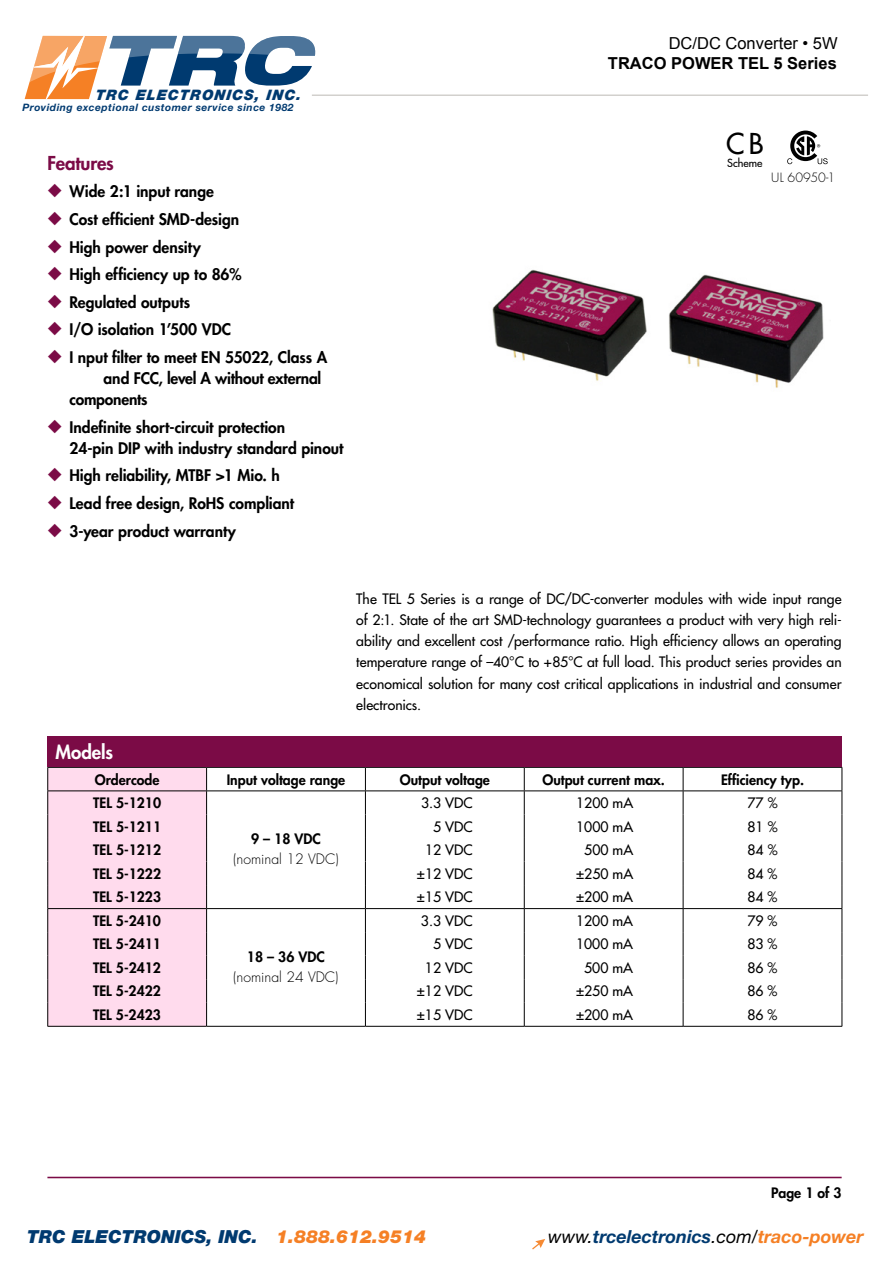
<style>
.page{position:relative;width:891px;height:1269px;background:#fff}
.page>*{position:absolute;margin:0;border:0;box-sizing:border-box;transform-origin:0 0}
.t1{font:28.05px "Futura";color:#000}
.t2{font:800 18.75px "Futura";letter-spacing:-.01em;color:#7b0b46}
.t3{font:800 18.75px "Futura";letter-spacing:-.005em;color:#fff}
.t4{font:italic 700 18px "Helvetica Neue LT Std";color:#003a70}
.t5{font:italic 900 18px "Helvetica Neue LT Std";color:#003a70}
.t6{font:700 16.5px "Arial";color:#000}
.t7{font:16.5px "Arial";color:#000}
.t8{font:800 15.6px/21px "Futura";letter-spacing:-.005em;color:#000}
.t9{font:italic 900 14.4px "Helvetica Neue LT Std";letter-spacing:.07em;color:#003a70}
.t10{font:13.95px/21px "Futura";color:#000;text-align:justify}
.t11{font:800 13.95px "Futura";color:#000}
.t12{font:300 13.95px "Futura";color:#000}
.t13{font:300 12.45px "Futura";letter-spacing:.01em;color:#000}
.t14{font:10.95px "Futura";color:#000}
.t15{font:italic 700 10.2px "Helvetica Neue LT Std";letter-spacing:.05em;color:#003a70}
.s1{color:#7b0b46}
.s2{color:#f58025}
.s3{font-weight:400;color:#000}
</style>
<div class="page">
<hr style="left:312px;top:94px;width:556px;height:2px;background:#d2d0cd">
<svg style="left:24px;top:35px;width:294px;height:65px"></svg>
<svg style="left:532px;top:1239px;width:13px;height:11px"></svg>
<hr style="left:47px;top:1177px;width:795px;height:1px;background:#7b0b46">
<hr style="left:207px;top:767px;width:158px;height:1px;background:#000">
<hr style="left:365px;top:767px;width:159px;height:1px;background:#000">
<hr style="left:524px;top:767px;width:159px;height:1px;background:#000">
<hr style="left:683px;top:767px;width:159px;height:1px;background:#000">
<hr style="left:207px;top:791px;width:158px;height:1px;background:#000">
<hr style="left:365px;top:791px;width:159px;height:1px;background:#000">
<hr style="left:524px;top:791px;width:159px;height:1px;background:#000">
<hr style="left:683px;top:791px;width:159px;height:1px;background:#000">
<hr style="left:207px;top:908px;width:158px;height:1px;background:#000">
<hr style="left:365px;top:908px;width:159px;height:1px;background:#000">
<hr style="left:524px;top:908px;width:159px;height:1px;background:#000">
<hr style="left:683px;top:908px;width:159px;height:1px;background:#000">
<svg style="left:47px;top:767px;width:160px;height:259px;background:#f0cedf"></svg>
<svg style="left:365px;top:768px;width:1px;height:258px"></svg>
<svg style="left:524px;top:768px;width:1px;height:258px"></svg>
<svg style="left:683px;top:768px;width:1px;height:258px"></svg>
<svg style="left:842px;top:768px;width:1px;height:258px"></svg>
<hr style="left:47px;top:1026px;width:160px;height:1px;background:#000">
<hr style="left:207px;top:1026px;width:158px;height:1px;background:#000">
<hr style="left:365px;top:1026px;width:159px;height:1px;background:#000">
<hr style="left:524px;top:1026px;width:159px;height:1px;background:#000">
<hr style="left:683px;top:1026px;width:159px;height:1px;background:#000">
<div style="left:47px;top:736px;width:795px;height:31px;background:#7b0b46"></div>
<img style="left:492px;top:269px;width:332px;height:119px">
<svg style="left:787px;top:131px;width:41px;height:33px"></svg>
<p class="t9" style="left:95px;top:86px;width:209px">TRC ELECTRONICS, INC.</p>
<p class="t15" style="left:22px;top:101px;width:273px">Providing exceptional customer service since 1982</p>
<h2 class="t2" style="left:47px;top:151px;width:68px">Features</h2>
<p class="t8" style="left:47px;top:181px;width:168px"><span class="s1">◆</span> Wide 2:1 input range</p>
<p class="t8" style="left:47px;top:209px;width:193px"><span class="s1">◆</span> Cost efficient SMD-design</p>
<p class="t8" style="left:47px;top:236px;width:155px"><span class="s1">◆</span> High power density</p>
<p class="t8" style="left:47px;top:264px;width:196px"><span class="s1">◆</span> High efficiency up to 86%</p>
<p class="t8" style="left:47px;top:292px;width:144px"><span class="s1">◆</span> Regulated outputs</p>
<p class="t8" style="left:47px;top:319px;width:185px"><span class="s1">◆</span> I/O isolation 1’500 VDC</p>
<p class="t8" style="left:47px;top:347px;width:281px"><span class="s1">◆</span> I nput filter to meet EN 55022, Class A</p>
<p class="t8" style="left:103px;top:368px;width:219px">and FCC, level A without external</p>
<p class="t8" style="left:70px;top:389px;width:80px">components</p>
<p class="t8" style="left:70px;top:416px;width:275px;text-indent:-22px"><span class="s1">◆</span> Indefinite short-circuit protection<br>24-pin DIP with industry standard pinout</p>
<p class="t8" style="left:47px;top:465px;width:234px"><span class="s1">◆</span> High reliability, MTBF &gt;1 Mio. h</p>
<p class="t8" style="left:47px;top:493px;width:248px"><span class="s1">◆</span> Lead free design, RoHS compliant</p>
<p class="t8" style="left:47px;top:520px;width:190px"><span class="s1">◆</span> 3-year product warranty</p>
<p class="t7" style="left:669px;top:33px;width:170px">DC/DC Converter • 5W</p>
<p class="t6" style="left:608px;top:52px;width:230px">TRACO POWER TEL 5 Series</p>
<h1 class="t1" style="left:726px;top:126px;width:39px">CB</h1>
<p class="t14" style="left:727px;top:156px;width:37px">Scheme</p>
<p class="t13" style="left:771px;top:170px;width:65px">UL 60950-1</p>
<h2 class="t3" style="left:56px;top:740px;width:59px">Models</h2>
<p class="t10" style="left:356px;top:589px;width:487px">The TEL 5 Series is a range of DC/DC-converter modules with wide input range of 2:1. State of the art SMD-technology guarantees a product with very high reli&shy;ability and excellent cost /performance ratio. High efficiency allows an operating temperature range of –40°C to +85°C at full load. This product series provides an economical solution for many cost critical applications in industrial and consumer electronics.</p>
<p class="t11" style="left:95px;top:771px;width:66px">Ordercode</p>
<p class="t11" style="left:227px;top:771px;width:120px">Input voltage range</p>
<p class="t11" style="left:400px;top:771px;width:92px">Output voltage</p>
<p class="t11" style="left:542px;top:771px;width:124px">Output current max.</p>
<p class="t11" style="left:721px;top:771px;width:85px">Efficiency typ.</p>
<p class="t11" style="left:93px;top:794px;width:69px">TEL 5-1210</p>
<p class="t10" style="left:421px;top:793px;width:53px">3.3 VDC</p>
<p class="t10" style="left:576px;top:793px;width:59px">1200 mA</p>
<p class="t10" style="left:747px;top:793px;width:32px">77 %</p>
<p class="t11" style="left:93px;top:818px;width:69px">TEL 5-1211</p>
<p class="t11" style="left:251px;top:830px;width:71px">9 – 18 VDC</p>
<p class="t10" style="left:433px;top:816px;width:41px">5 VDC</p>
<p class="t10" style="left:576px;top:816px;width:59px">1000 mA</p>
<p class="t10" style="left:747px;top:816px;width:32px">81 %</p>
<p class="t10" style="left:425px;top:840px;width:49px">12 VDC</p>
<p class="t10" style="left:584px;top:840px;width:50px">500 mA</p>
<p class="t10" style="left:747px;top:840px;width:32px">84 %</p>
<p class="t11" style="left:93px;top:841px;width:69px">TEL 5-1212</p>
<p class="t12" style="left:233px;top:851px;width:107px">(nominal 12 VDC)</p>
<p class="t11" style="left:93px;top:865px;width:69px">TEL 5-1222</p>
<p class="t10" style="left:417px;top:863px;width:57px">±12 VDC</p>
<p class="t10" style="left:576px;top:863px;width:59px">±250 mA</p>
<p class="t10" style="left:747px;top:863px;width:32px">84 %</p>
<p class="t11" style="left:93px;top:888px;width:69px">TEL 5-1223</p>
<p class="t10" style="left:417px;top:887px;width:57px">±15 VDC</p>
<p class="t10" style="left:576px;top:887px;width:59px">±200 mA</p>
<p class="t10" style="left:747px;top:887px;width:32px">84 %</p>
<p class="t11" style="left:93px;top:912px;width:69px">TEL 5-2410</p>
<p class="t10" style="left:421px;top:910px;width:53px">3.3 VDC</p>
<p class="t10" style="left:576px;top:910px;width:59px">1200 mA</p>
<p class="t10" style="left:747px;top:910px;width:32px">79 %</p>
<p class="t11" style="left:93px;top:935px;width:69px">TEL 5-2411</p>
<p class="t11" style="left:247px;top:948px;width:79px">18 – 36 VDC</p>
<p class="t10" style="left:433px;top:934px;width:41px">5 VDC</p>
<p class="t10" style="left:576px;top:934px;width:59px">1000 mA</p>
<p class="t10" style="left:747px;top:934px;width:32px">83 %</p>
<p class="t10" style="left:425px;top:957px;width:49px">12 VDC</p>
<p class="t10" style="left:584px;top:957px;width:50px">500 mA</p>
<p class="t10" style="left:747px;top:957px;width:32px">86 %</p>
<p class="t11" style="left:93px;top:959px;width:69px">TEL 5-2412</p>
<p class="t12" style="left:233px;top:968px;width:107px">(nominal 24 VDC)</p>
<p class="t11" style="left:93px;top:983px;width:69px">TEL 5-2422</p>
<p class="t10" style="left:417px;top:981px;width:57px">±12 VDC</p>
<p class="t10" style="left:576px;top:981px;width:59px">±250 mA</p>
<p class="t10" style="left:747px;top:981px;width:32px">86 %</p>
<p class="t11" style="left:93px;top:1006px;width:69px">TEL 5-2423</p>
<p class="t10" style="left:417px;top:1004px;width:57px">±15 VDC</p>
<p class="t10" style="left:576px;top:1004px;width:59px">±200 mA</p>
<p class="t10" style="left:747px;top:1004px;width:32px">86 %</p>
<p class="t11" style="left:771px;top:1184px;width:72px">Page 1 of 3</p>
<p class="t5" style="left:27px;top:1225px;width:401px">TRC ELECTRONICS, INC. <span class="s2">1.888.612.9514</span></p>
<p class="t4" style="left:548px;top:1225px;width:317px"><span class="s3">www.</span>trcelectronics<span class="s3">.com/</span><span class="s2">traco-power</span></p>
</div>
